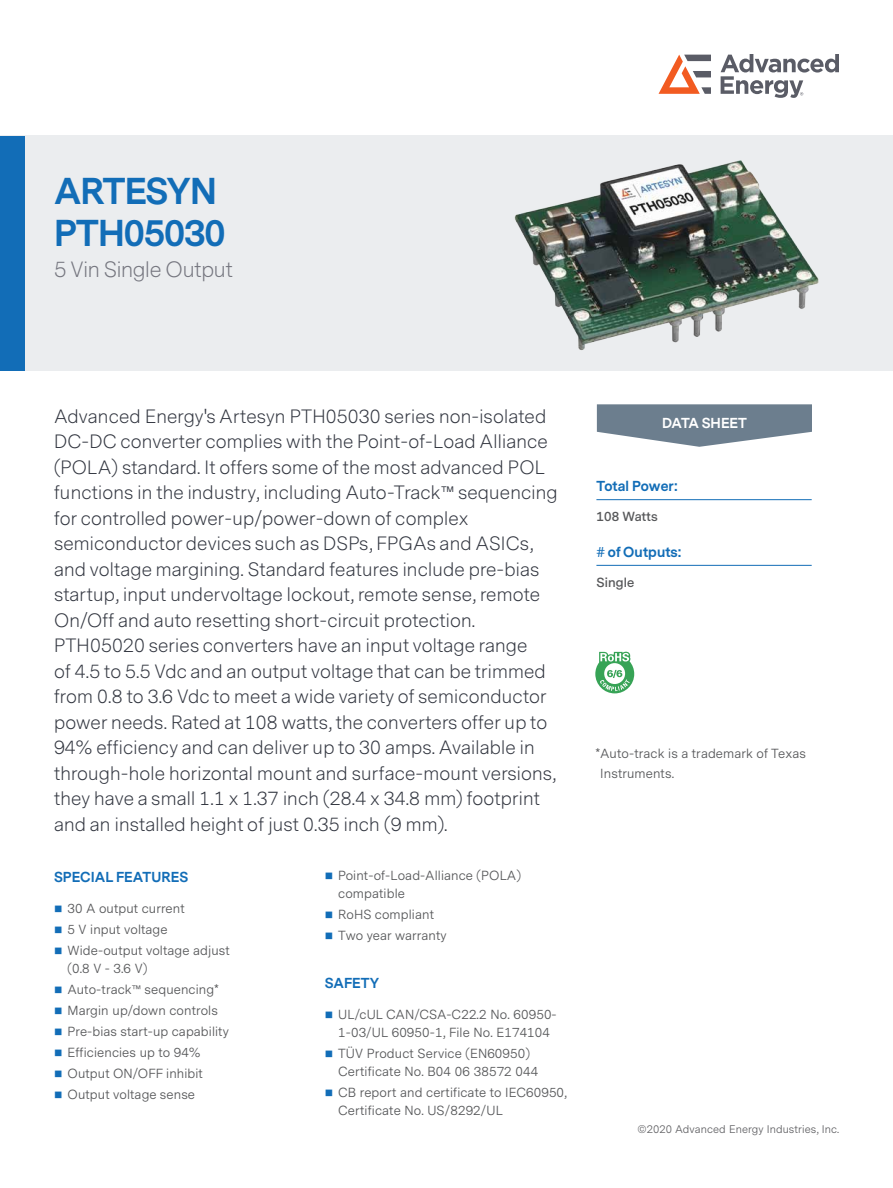
<style>
.page{position:relative;width:893px;height:1188px;background:#fff}
.page>*{position:absolute;margin:0;border:0;box-sizing:border-box;transform-origin:0 0}
.t1{font:700 34.95px/41.8px "Messina Sans";letter-spacing:-.025em;color:#126db7}
.t2{font:300 20.55px "Messina Sans";letter-spacing:-.015em;color:#75767f}
.t3{font:300 18px/25.5px "Messina Sans";letter-spacing:.01em;color:#323640}
.t4{font:700 13.5px "Messina Sans";letter-spacing:.01em;color:#126db7}
.t5{font:700 13.5px "Messina Sans";color:#fff}
.t6{font:13.2px/18px "Messina Sans";letter-spacing:.01em;color:#57585a}
.t7{font:600 13.2px "Messina Sans";letter-spacing:.01em;color:#57585a}
.t8{font:11.1px "Messina Sans";letter-spacing:.01em;color:#636366}
.s1{color:#126db7}
</style>
<div class="page">
<div style="left:0;top:136px;width:893px;height:235px;background:#ebedef"></div>
<div style="left:0;top:136px;width:24px;height:235px;background:#126db7"></div>
<svg style="left:597px;top:404px;width:215px;height:43px"></svg>
<hr style="left:596px;top:499px;width:216px;height:1px;background:#126db7">
<hr style="left:596px;top:565px;width:216px;height:1px;background:#126db7">
<svg style="left:658px;top:55px;width:53px;height:39px"></svg>
<svg style="left:721px;top:54px;width:118px;height:44px"></svg>
<svg style="left:595px;top:652px;width:39px;height:41px"></svg>
<img style="left:490px;top:135px;width:358px;height:215px">
<h1 class="t1" style="left:54px;top:171px;width:173px">ARTESYN<br>PTH05030</h1>
<p class="t2" style="left:54px;top:256px;width:180px">5 Vin Single Output</p>
<p class="t3" style="left:54px;top:404px;width:494px">Advanced Energy's Artesyn PTH05030 series non-isolated</p>
<p class="t5" style="left:662px;top:413px;width:86px">DATA SHEET</p>
<p class="t3" style="left:54px;top:429px;width:505px">DC-DC converter complies with the Point-of-Load Alliance (POLA) standard. It offers some of the most advanced POL functions in the industry, including Auto-Track™ sequencing for controlled power-up/power-down of complex semiconductor devices such as DSPs, FPGAs and ASICs, and voltage margining. Standard features include pre-bias startup, input undervoltage lockout, remote sense, remote On/Off and auto resetting short-circuit protection.<br>PTH05020 series converters have an input voltage range<br>of 4.5 to 5.5 Vdc and an output voltage that can be trimmed from 0.8 to 3.6 Vdc to meet a wide variety of semiconductor power needs. Rated at 108 watts, the converters offer up to 94% efficiency and can deliver up to 30 amps. Available in through-hole horizontal mount and surface-mount versions, they have a small 1.1 x 1.37 inch (28.4 x 34.8 mm) footprint and an installed height of just 0.35 inch (9 mm).</p>
<p class="t4" style="left:54px;top:868px;width:136px">SPECIAL FEATURES</p>
<p class="t6" style="left:54px;top:900px;width:132px"><span class="s1">■</span> 30 A output current</p>
<p class="t6" style="left:54px;top:921px;width:115px"><span class="s1">■</span> 5 V input voltage</p>
<p class="t6" style="left:68px;top:942px;width:164px;text-indent:-14px"><span class="s1">■</span> Wide-output voltage adjust (0.8 V - 3.6 V)</p>
<p class="t6" style="left:54px;top:981px;width:167px"><span class="s1">■</span> Auto-track™ sequencing*</p>
<p class="t6" style="left:54px;top:1002px;width:165px"><span class="s1">■</span> Margin up/down controls</p>
<p class="t6" style="left:54px;top:1023px;width:176px"><span class="s1">■</span> Pre-bias start-up capability</p>
<p class="t6" style="left:54px;top:1044px;width:148px"><span class="s1">■</span> Efficiencies up to 94%</p>
<p class="t6" style="left:54px;top:1065px;width:150px"><span class="s1">■</span> Output ON/OFF inhibit</p>
<p class="t6" style="left:54px;top:1086px;width:143px"><span class="s1">■</span> Output voltage sense</p>
<p class="t4" style="left:596px;top:476px;width:83px">Total Power:</p>
<p class="t7" style="left:596px;top:509px;width:63px">108 Watts</p>
<p class="t4" style="left:596px;top:542px;width:86px"># of Outputs:</p>
<p class="t7" style="left:596px;top:575px;width:39px">Single</p>
<p class="t6" style="left:600px;top:744px;width:207px;line-height:19.8px;text-indent:-5px">*Auto-track is a trademark of Texas<br>Instruments.</p>
<p class="t6" style="left:338px;top:867px;width:184px;text-indent:-14px"><span class="s1">■</span> Point-of-Load-Alliance (POLA) compatible</p>
<p class="t6" style="left:325px;top:906px;width:111px"><span class="s1">■</span> RoHS compliant</p>
<p class="t6" style="left:325px;top:927px;width:123px"><span class="s1">■</span> Two year warranty</p>
<p class="t4" style="left:325px;top:974px;width:56px">SAFETY</p>
<p class="t6" style="left:325px;top:1006px;width:234px;text-align:center"><span class="s1">■</span> UL/cUL CAN/CSA-C22.2 No. 60950-<br>1-03/UL 60950-1, File No. E174104</p>
<p class="t6" style="left:338px;top:1045px;width:202px;text-indent:-14px"><span class="s1">■</span> TÜV Product Service (EN60950)<br>Certificate No. B04 06 38572 044</p>
<p class="t6" style="left:338px;top:1084px;width:230px;text-indent:-14px"><span class="s1">■</span> CB report and certificate to IEC60950,<br>Certificate No. US/8292/UL</p>
<p class="t8" style="left:637px;top:1122px;width:203px">©2020 Advanced Energy Industries, Inc.</p>
</div>
